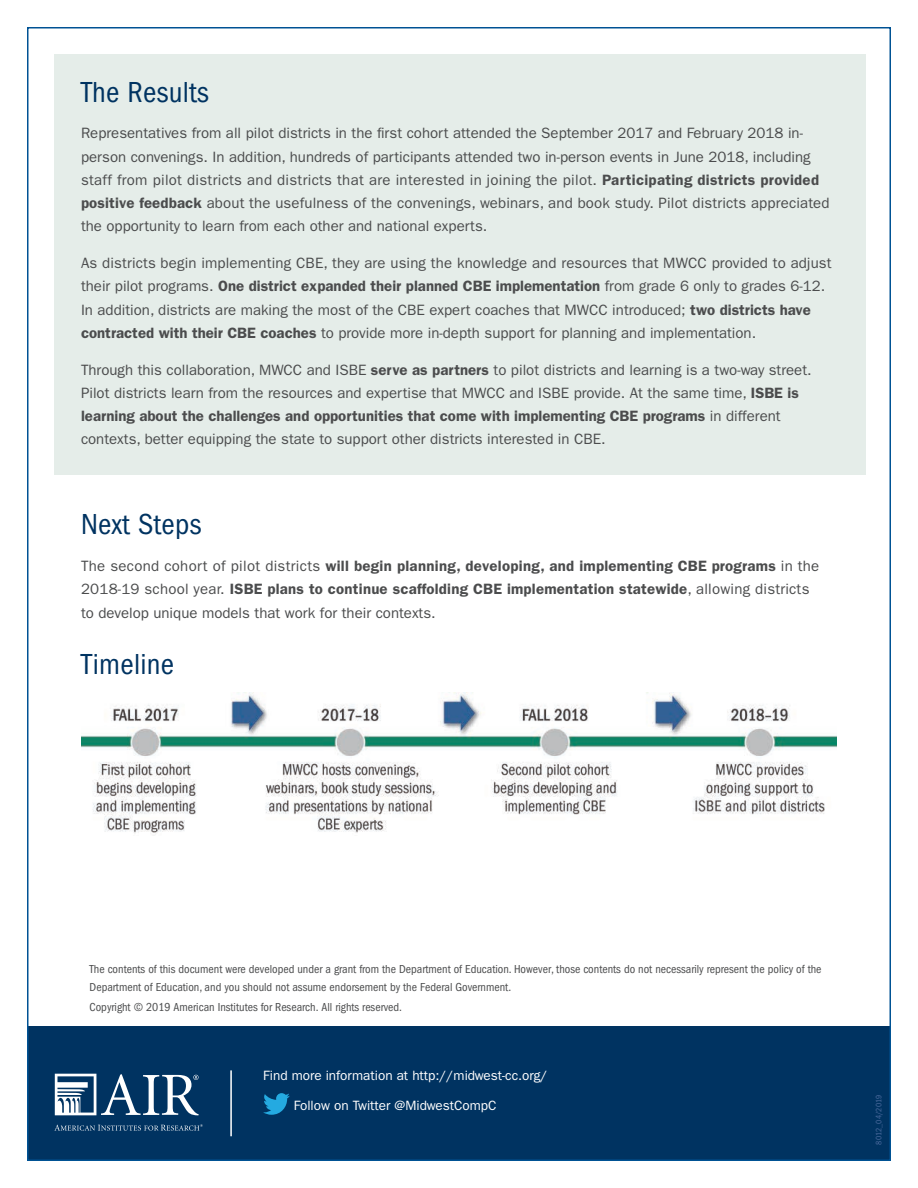
<style>
.page{position:relative;width:918px;height:1188px;background:#fff}
.page>*{position:absolute;margin:0;border:0;box-sizing:border-box;transform-origin:0 0}
.t1{font:condensed 30px "ITC Franklin Gothic Std";letter-spacing:.01em;color:#003361}
.t2{font:15px/23.2px "ITC Franklin Gothic Std";color:#4b4c4d}
.t3{font:13.5px "ITC Franklin Gothic Std";color:#fff}
.t4{font:condensed 12px/17.4px "ITC Franklin Gothic Std";color:#4b4c4d}
.t5{font:condensed 8.25px "ITC Franklin Gothic Std";color:#4b6a9d}
.s1{font-weight:600}
</style>
<div class="page">
<div style="left:27px;top:1026px;width:863px;height:135px;background:#003361"></div>
<div style="left:54px;top:54px;width:811px;height:420px;background:#e5ede9"></div>
<img style="left:82px;top:693px;width:755px;height:140px">
<svg style="left:263px;top:1093px;width:27px;height:22px"></svg>
<hr style="left:230px;top:1070px;width:2px;height:66px;background:#fff">
<svg style="left:55px;top:1074px;width:144px;height:41px"></svg>
<svg style="left:54px;top:1124px;width:149px;height:7px"></svg>
<h2 class="t1" style="left:81px;top:75px;width:130px">The Results</h2>
<p class="t2" style="left:81px;top:122px;width:750px">Representatives from all pilot districts in the first cohort attended the September 2017 and February 2018 in&shy;person convenings. In addition, hundreds of participants attended two in-person events in June 2018, including staff from pilot districts and districts that are interested in joining the pilot. <span class="s1">Participating districts provided positive feedback</span> about the usefulness of the convenings, webinars, and book study. Pilot districts appreciated the opportunity to learn from each other and national experts.</p>
<p class="t2" style="left:81px;top:251px;width:752px">As districts begin implementing CBE, they are using the knowledge and resources that MWCC provided to adjust their pilot programs. <span class="s1">One district expanded their planned CBE implementation</span> from grade 6 only to grades 6-12.<br>In addition, districts are making the most of the CBE expert coaches that MWCC introduced; <span class="s1">two districts have contracted with their CBE coaches</span> to provide more in-depth support for planning and implementation.</p>
<p class="t2" style="left:81px;top:358px;width:732px">Through this collaboration, MWCC and ISBE <span class="s1">serve as partners</span> to pilot districts and learning is a two-way street.<br>Pilot districts learn from the resources and expertise that MWCC and ISBE provide. At the same time, <span class="s1">ISBE is learning about the challenges and opportunities that come with implementing CBE programs</span> in different contexts, better equipping the state to support other districts interested in CBE.</p>
<h2 class="t1" style="left:81px;top:508px;width:122px">Next Steps</h2>
<p class="t2" style="left:81px;top:554px;width:740px">The second cohort of pilot districts <span class="s1">will begin planning, developing, and implementing CBE programs</span> in the<br>2018-19 school year. <span class="s1">ISBE plans to continue scaffolding CBE implementation statewide</span>, allowing districts to develop unique models that work for their contexts.</p>
<h2 class="t1" style="left:81px;top:647px;width:95px">Timeline</h2>
<p class="t4" style="left:90px;top:961px;width:733px">The contents of this document were developed under a grant from the Department of Education. However, those contents do not necessarily represent the policy of the<br>Department of Education, and you should not assume endorsement by the Federal Government.</p>
<p class="t4" style="left:90px;top:998px;width:314px">Copyright © 2019 American Institutes for Research. All rights reserved.</p>
<p class="t3" style="left:263px;top:1067px;width:286px">Find more information at http://midwest-cc.org/</p>
<p class="t3" style="left:294px;top:1098px;width:204px">Follow on Twitter @MidwestCompC</p>
<p class="t5" style="left:874px;top:1145px;width:51px;rotate:-90deg">8012_04/2019</p>
</div>
